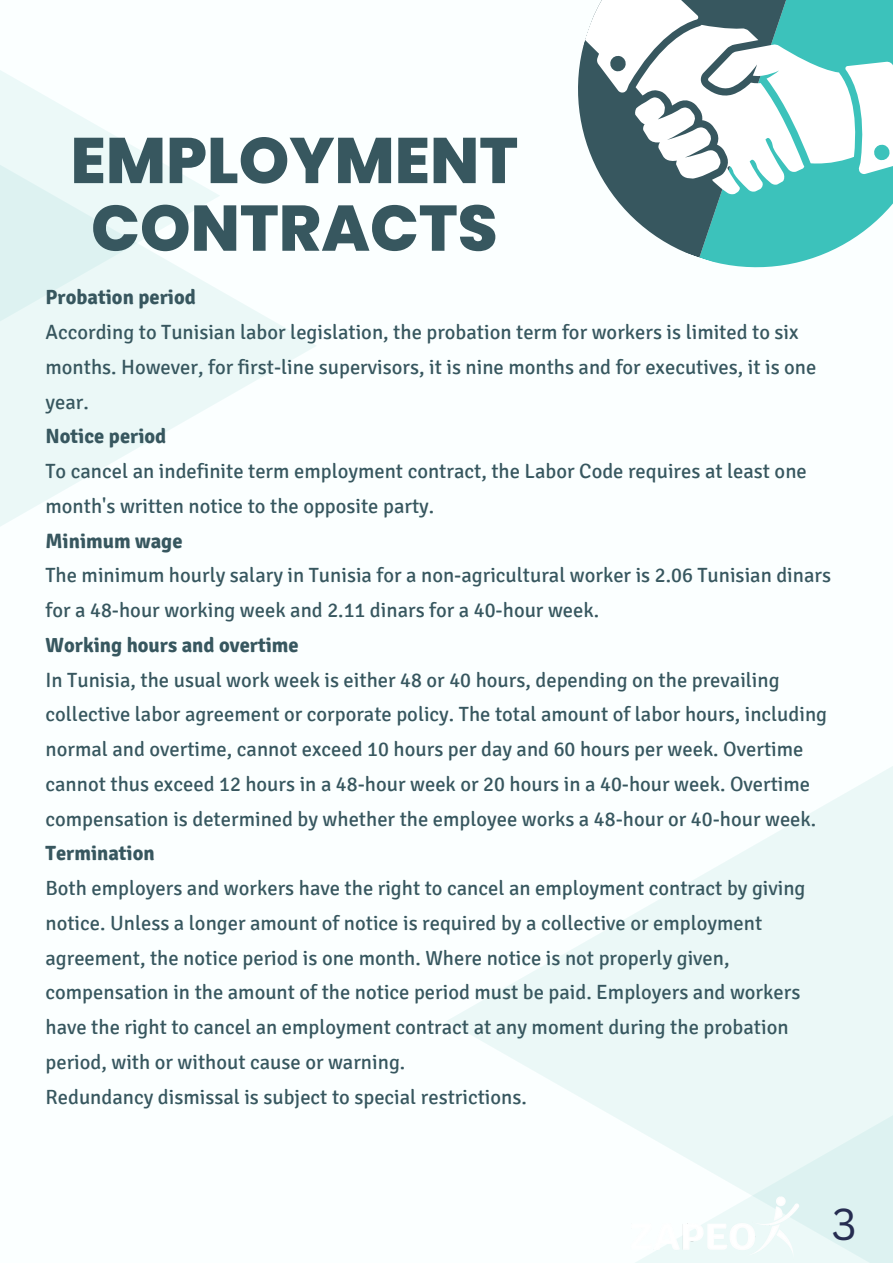
<style>
.page{position:relative;width:893px;height:1264px;background:#fff}
.page>*{position:absolute;margin:0;border:0;box-sizing:border-box;transform-origin:0 0}
.t1{font:800 64.35px/67.7px "Poppins";color:#37575f;text-align:center}
.t2{font:43.5px "Canva Sans";color:#262d51}
.t3{font:20.55px/34.8px "Signika";color:#37575f}
.t4{font:700 20.55px "Signika";color:#37575f}
</style>
<div class="page">
<div style="left:0;top:0;width:892px;height:1262px;background:#fbffff"></div>
<svg style="left:0;top:291px;width:316px;height:235px"></svg>
<svg style="left:0;top:70px;width:220px;height:393px;fill:#ebf8f7"></svg>
<div style="left:446px;top:631px;width:446px;height:631px;background:linear-gradient(to right,#fdffff,#f2fbfa)"></div>
<div style="left:462px;top:971px;width:430px;height:291px;background:linear-gradient(to right,#f9fefe,#e4f5f4)"></div>
<svg style="left:701px;top:249px;width:134px;height:19px"></svg>
<svg style="left:678px;top:249px;width:135px;height:9px"></svg>
<svg style="left:578px;top:0;width:314px;height:249px"></svg>
<img style="left:624px;top:1190px;width:179px;height:72px">
<h1 class="t1" style="left:71px;top:127px;width:449px">EMPLOYMENT<br>CONTRACTS</h1>
<p class="t4" style="left:45px;top:285px;width:152px">Probation period</p>
<p class="t3" style="left:45px;top:315px;width:772px">According to Tunisian labor legislation, the probation term for workers is limited to six months. However, for first-line supervisors, it is nine months and for executives, it is one year.</p>
<p class="t4" style="left:45px;top:424px;width:122px">Notice period</p>
<p class="t3" style="left:45px;top:454px;width:762px">To cancel an indefinite term employment contract, the Labor Code requires at least one month's written notice to the opposite party.</p>
<p class="t4" style="left:45px;top:528px;width:138px">Minimum wage</p>
<p class="t3" style="left:45px;top:558px;width:787px">The minimum hourly salary in Tunisia for a non-agricultural worker is 2.06 Tunisian dinars for a 48-hour working week and 2.11 dinars for a 40-hour week.</p>
<p class="t4" style="left:45px;top:632px;width:255px">Working hours and overtime</p>
<p class="t3" style="left:45px;top:662px;width:783px">In Tunisia, the usual work week is either 48 or 40 hours, depending on the prevailing collective labor agreement or corporate policy. The total amount of labor hours, including normal and overtime, cannot exceed 10 hours per day and 60 hours per week. Overtime cannot thus exceed 12 hours in a 48-hour week or 20 hours in a 40-hour week. Overtime compensation is determined by whether the employee works a 48-hour or 40-hour week.</p>
<p class="t4" style="left:45px;top:841px;width:111px">Termination</p>
<p class="t3" style="left:45px;top:871px;width:761px">Both employers and workers have the right to cancel an employment contract by giving notice. Unless a longer amount of notice is required by a collective or employment agreement, the notice period is one month. Where notice is not properly given, compensation in the amount of the notice period must be paid. Employers and workers have the right to cancel an employment contract at any moment during the probation period, with or without cause or warning.<br>Redundancy dismissal is subject to special restrictions.</p>
<h2 class="t2" style="left:831px;top:1193px;width:27px">3</h2>
</div>
